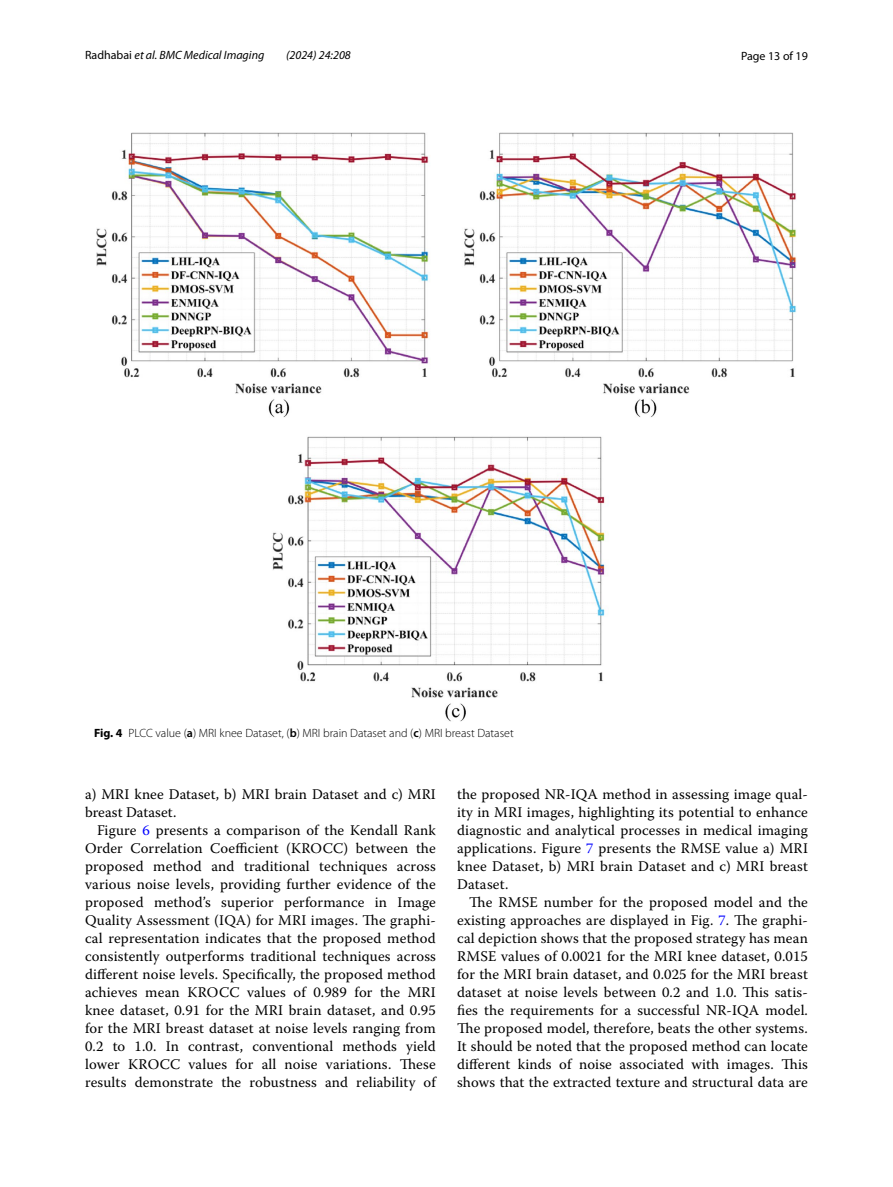
<style>
.page{position:relative;width:893px;height:1187px;background:#fff}
.page>*{position:absolute;margin:0;border:0;box-sizing:border-box;transform-origin:0 0}
.t1{font:14.7px/18px "Warnock Pro";letter-spacing:.01em;color:#000;text-align:justify}
.t2{font:300 12px "Myriad Pro";color:#000}
.t3{font:italic 12px "Myriad Pro";color:#000}
.t4{font:12px "Myriad Pro";color:#000}
.s1{font-style:normal}
.s2{font-weight:700}
.s3{font-weight:600}
.s4{color:#00f}
</style>
<div class="page">
<img style="left:96px;top:133px;width:701px;height:588px">
<p class="t3" style="left:85px;top:48px;width:181px"><span class="s1">Radhabai</span> et al. BMC Medical Imaging</p>
<p class="t3" style="left:286px;top:48px;width:66px">(2024) 24:208</p>
<p class="t4" style="left:741px;top:48px;width:68px">Page 13 of 19</p>
<p class="t2" style="left:94px;top:726px;width:421px"><span class="s2">Fig. 4</span> PLCC value (<span class="s3">a</span>) MRI knee Dataset, (<span class="s3">b</span>) MRI brain Dataset and (<span class="s3">c</span>) MRI breast Dataset</p>
<p class="t1" style="left:85px;top:785px;width:352px">a) MRI knee Dataset, b) MRI brain Dataset and c) MRI breast Dataset.</p>
<p class="t1" style="left:85px;top:821px;width:352px;text-indent:12px">Figure <span class="s4">6</span> presents a comparison of the Kendall Rank Order Correlation Coefficient (KROCC) between the proposed method and traditional techniques across various noise levels, providing further evidence of the proposed method’s superior performance in Image Quality Assessment (IQA) for MRI images. The graphi&shy;cal representation indicates that the proposed method consistently outperforms traditional techniques across different noise levels. Specifically, the proposed method achieves mean KROCC values of 0.989 for the MRI knee dataset, 0.91 for the MRI brain dataset, and 0.95 for the MRI breast dataset at noise levels ranging from 0.2 to 1.0. In contrast, conventional methods yield lower KROCC values for all noise variations. These results demonstrate the robustness and reliability of</p>
<p class="t1" style="left:457px;top:785px;width:352px">the proposed NR-IQA method in assessing image qual&shy;ity in MRI images, highlighting its potential to enhance diagnostic and analytical processes in medical imaging applications. Figure <span class="s4">7</span> presents the RMSE value a) MRI knee Dataset, b) MRI brain Dataset and c) MRI breast Dataset.</p>
<p class="t1" style="left:457px;top:893px;width:352px;text-indent:12px">The RMSE number for the proposed model and the existing approaches are displayed in Fig. <span class="s4">7</span>. The graphi&shy;cal depiction shows that the proposed strategy has mean RMSE values of 0.0021 for the MRI knee dataset, 0.015 for the MRI brain dataset, and 0.025 for the MRI breast dataset at noise levels between 0.2 and 1.0. This satis&shy;fies the requirements for a successful NR-IQA model.<br>The proposed model, therefore, beats the other systems.<br>It should be noted that the proposed method can locate different kinds of noise associated with images. This shows that the extracted texture and structural data are</p>
</div>
